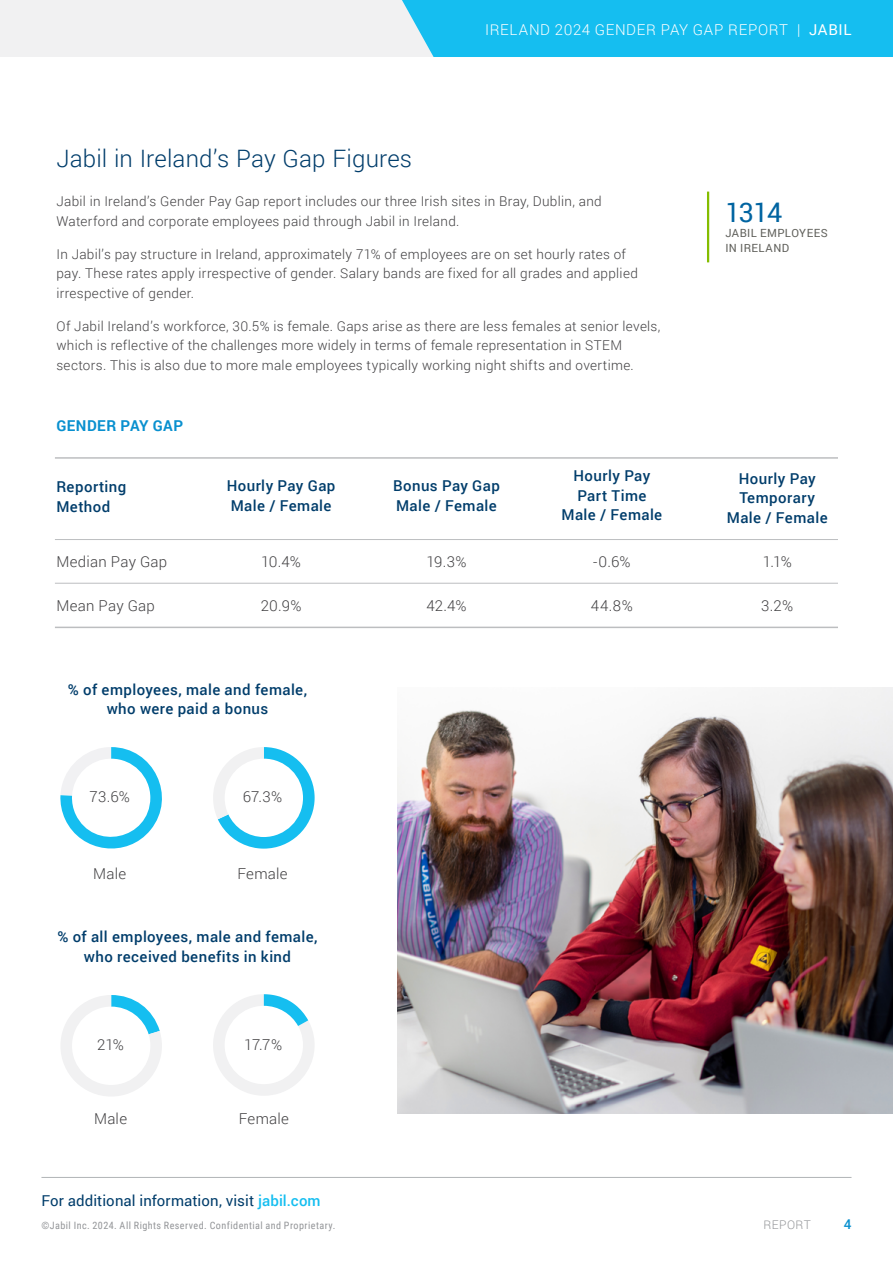
<style>
.page{position:relative;width:893px;height:1263px;background:#fff}
.page>*{position:absolute;margin:0;border:0;box-sizing:border-box;transform-origin:0 0}
.t1{font:27px "Roboto";color:#0164a1}
.t2{font:300 24px "Roboto";letter-spacing:.005em;color:#003d6b}
.t3{font:500 15px/19.5px "Roboto";letter-spacing:.025em;color:#003d6b;text-align:center}
.t4{font:300 15px "Roboto";letter-spacing:.015em;color:#414042}
.t5{font:15px "Roboto";letter-spacing:.005em;color:#003d6b}
.t6{font:300 15px "Roboto";letter-spacing:.045em;color:#fff}
.t7{font:700 15px "Roboto";letter-spacing:.03em;color:#0990cf}
.t8{font:300 13.5px/19.5px "Roboto";letter-spacing:.025em;color:#414042}
.t9{font:500 13.5px "Roboto";color:#0990cf}
.t10{font:300 12px "Roboto";letter-spacing:.035em;color:#939598}
.t11{font:11.25px/15px "Roboto";letter-spacing:.03em;color:#60605b}
.t12{font:10.2px "Roboto Condensed";letter-spacing:.045em;color:#939598}
.s1{font-weight:400}
.s2{font-weight:500;color:#15bef0}
</style>
<div class="page">
<hr style="left:41px;top:1177px;width:810px;height:1px;background:#b1b4b6">
<div style="left:0;top:0;width:595px;height:57px;background:#f1f1f2"></div>
<div style="left:402px;top:0;width:491px;height:57px;background:#15bef0"></div>
<svg style="left:60px;top:747px;width:102px;height:102px"></svg>
<svg style="left:213px;top:747px;width:102px;height:102px"></svg>
<svg style="left:61px;top:995px;width:101px;height:101px"></svg>
<svg style="left:213px;top:994px;width:101px;height:102px"></svg>
<hr style="left:55px;top:539px;width:783px;height:1px;background:#bcbec0">
<hr style="left:55px;top:583px;width:783px;height:1px;background:#bcbec0">
<hr style="left:55px;top:627px;width:783px;height:1px;background:#bcbec0">
<hr style="left:55px;top:457px;width:783px;height:2px;background:#bcbec0">
<img style="left:397px;top:688px;width:496px;height:426px">
<hr style="left:707px;top:192px;width:2px;height:70px;background:#84bd00">
<svg style="left:464px;top:37px;width:54px;height:20px"></svg>
<svg style="left:851px;top:37px;width:42px;height:20px"></svg>
<p class="t6" style="left:485px;top:20px;width:368px">IRELAND 2024 GENDER PAY GAP REPORT | <span class="s1">JABIL</span></p>
<h2 class="t2" style="left:56px;top:141px;width:357px">Jabil in Ireland’s Pay Gap Figures</h2>
<p class="t8" style="left:56px;top:191px;width:547px">Jabil in Ireland’s Gender Pay Gap report includes our three Irish sites in Bray, Dublin, and<br>Waterford and corporate employees paid through Jabil in Ireland.</p>
<p class="t8" style="left:56px;top:244px;width:583px">In Jabil’s pay structure in Ireland, approximately 71% of employees are on set hourly rates of pay. These rates apply irrespective of gender. Salary bands are fixed for all grades and applied irrespective of gender.</p>
<p class="t8" style="left:56px;top:316px;width:605px">Of Jabil Ireland’s workforce, 30.5% is female. Gaps arise as there are less females at senior levels, which is reflective of the challenges more widely in terms of female representation in STEM sectors. This is also due to more male employees typically working night shifts and overtime.</p>
<p class="t7" style="left:56px;top:415px;width:128px">GENDER PAY GAP</p>
<h1 class="t1" style="left:725px;top:193px;width:59px">1314</h1>
<p class="t11" style="left:725px;top:225px;width:104px">JABIL EMPLOYEES<br>IN IRELAND</p>
<p class="t3" style="left:56px;top:477px;width:71px;text-align:left">Reporting<br>Method</p>
<p class="t4" style="left:56px;top:551px;width:112px">Median Pay Gap</p>
<p class="t3" style="left:227px;top:475px;width:110px;text-align:left">Hourly Pay Gap<br>Male / Female</p>
<p class="t3" style="left:561px;top:466px;width:102px">Hourly Pay<br>Part Time<br>Male / Female</p>
<p class="t3" style="left:727px;top:468px;width:102px">Hourly Pay<br>Temporary<br>Male / Female</p>
<p class="t3" style="left:393px;top:475px;width:108px;text-align:left">Bonus Pay Gap<br>Male / Female</p>
<p class="t4" style="left:261px;top:551px;width:41px">10.4%</p>
<p class="t4" style="left:426px;top:551px;width:41px">19.3%</p>
<p class="t4" style="left:593px;top:551px;width:39px">-0.6%</p>
<p class="t4" style="left:763px;top:551px;width:31px">1.1%</p>
<p class="t4" style="left:56px;top:595px;width:100px">Mean Pay Gap</p>
<p class="t4" style="left:261px;top:595px;width:42px">20.9%</p>
<p class="t4" style="left:426px;top:595px;width:42px">42.4%</p>
<p class="t4" style="left:591px;top:595px;width:43px">44.8%</p>
<p class="t4" style="left:761px;top:595px;width:34px">3.2%</p>
<p class="t3" style="left:68px;top:679px;width:241px">% of employees, male and female, who were paid a bonus</p>
<p class="t4" style="left:90px;top:786px;width:42px">73.6%</p>
<p class="t4" style="left:93px;top:863px;width:34px">Male</p>
<p class="t4" style="left:243px;top:786px;width:41px">67.3%</p>
<p class="t4" style="left:237px;top:863px;width:52px">Female</p>
<p class="t3" style="left:57px;top:927px;width:262px">% of all employees, male and female, who received benefits in kind</p>
<p class="t4" style="left:97px;top:1034px;width:29px">21%</p>
<p class="t4" style="left:94px;top:1108px;width:34px">Male</p>
<p class="t4" style="left:244px;top:1034px;width:39px">17.7%</p>
<p class="t4" style="left:239px;top:1108px;width:52px">Female</p>
<p class="t5" style="left:41px;top:1190px;width:281px">For additional information, visit <span class="s2">jabil.com</span></p>
<p class="t12" style="left:41px;top:1218px;width:295px">©Jabil Inc. 2024. All Rights Reserved. Confidential and Proprietary.</p>
<p class="t10" style="left:764px;top:1216px;width:49px">REPORT</p>
<p class="t9" style="left:844px;top:1214px;width:9px">4</p>
</div>
